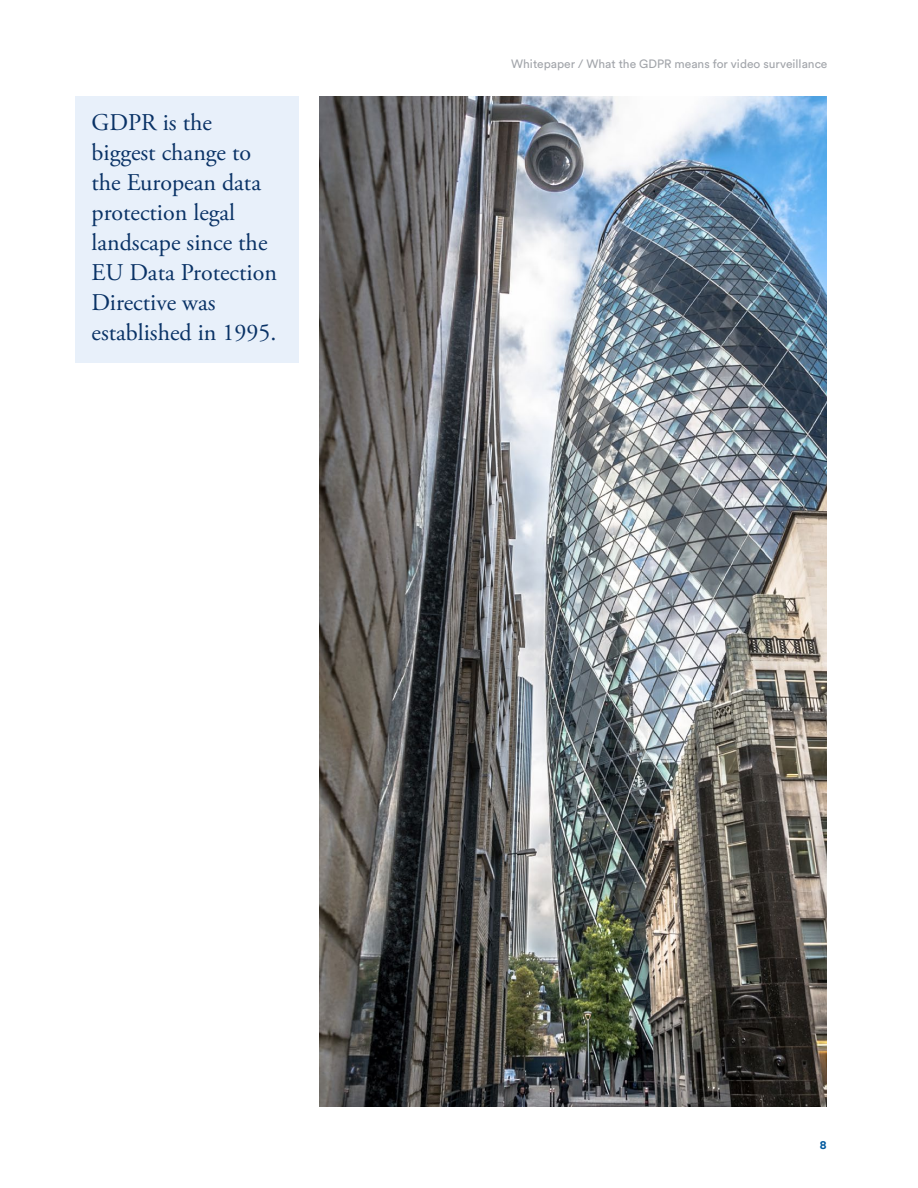
<style>
.page{position:relative;width:918px;height:1188px;background:#fff}
.page>*{position:absolute;margin:0;border:0;box-sizing:border-box;transform-origin:0 0}
.Sidebar_Text_1{font:24px/30px "Adobe Garamond Pro";color:#093266}
.t1{font:12px "Circular Pro";color:#a2a5aa}
.t2{font:700 12px "Circular Pro";color:#00589d}
</style>
<div class="page">
<img style="left:320px;top:96px;width:506px;height:1011px">
<div style="left:75px;top:96px;width:223px;height:267px;background:#e8f0fa"></div>
<p class="Sidebar_Text_1" style="left:92px;top:108px;width:187px">GDPR is the biggest change to the European data protection legal landscape since the<br>EU Data Protection<br>Directive was established in 1995.</p>
<p class="t1" style="left:511px;top:56px;width:318px">Whitepaper / What the GDPR means for video surveillance</p>
<p class="t2" style="left:820px;top:1136px;width:8px">8</p>
</div>
